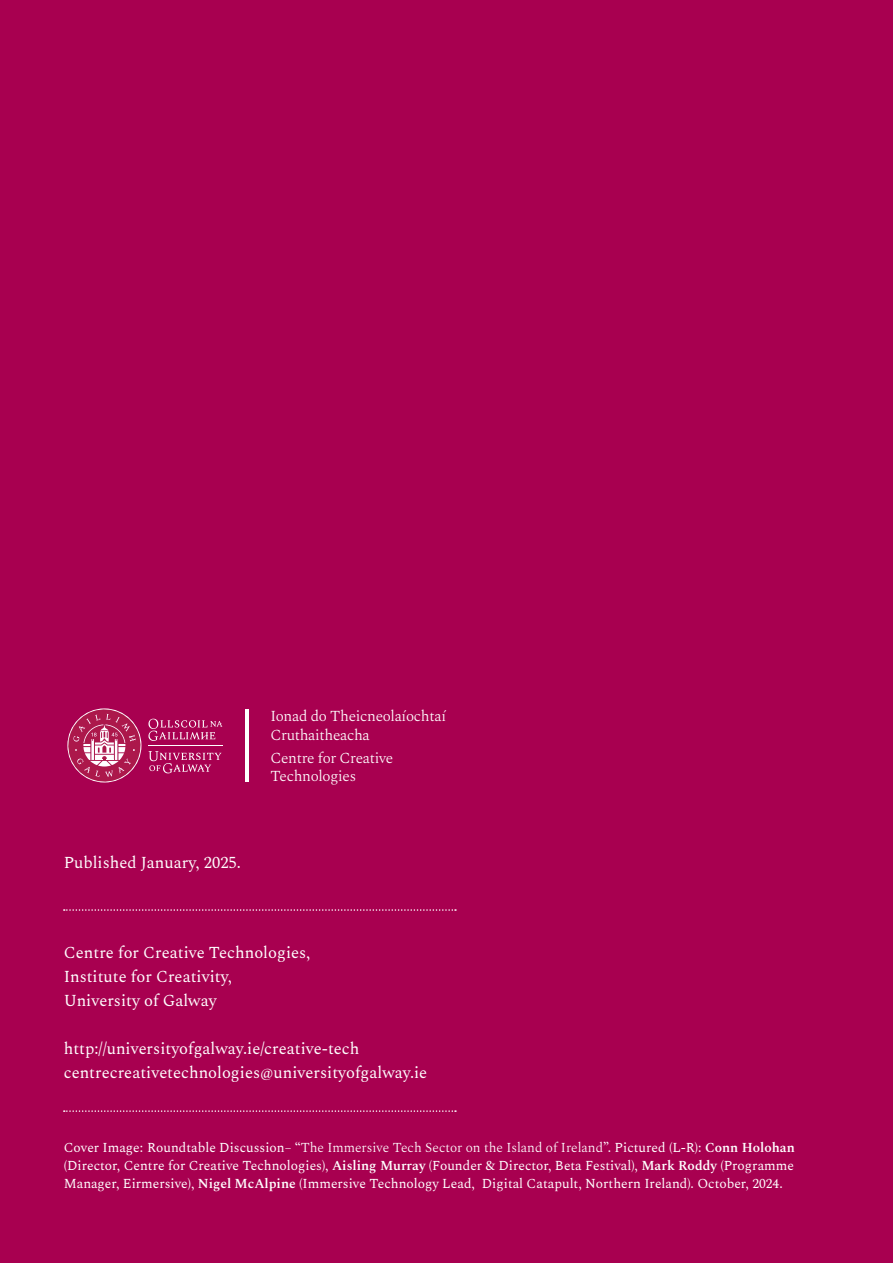
<style>
.page{position:relative;width:893px;height:1263px;background:#a80050}
.page>*{position:absolute;margin:0;border:0;box-sizing:border-box;transform-origin:0 0}
.t1{font:16.5px/24px "Spectral";color:#fff}
.t2{font:300 15.3px/18.5px "Spectral";letter-spacing:-.02em;color:#fff}
.t3{font:13.5px/18px "Spectral";color:#fff;text-align:justify}
.s1{font-weight:300}
.s2{font-weight:600}
</style>
<div class="page">
<hr style="left:245px;top:709px;width:4px;height:73px;background:#fff">
<hr style="left:148px;top:745px;width:75px;height:1px;background:#fff">
<svg style="left:67px;top:708px;width:155px;height:75px"></svg>
<svg style="left:64px;top:909px;width:392px;height:2px"></svg>
<svg style="left:64px;top:1110px;width:392px;height:2px"></svg>
<p class="t1" style="left:64px;top:849px;width:179px">Published January, 2025.</p>
<p class="t2" style="left:270px;top:706px;width:177px">Ionad do Theicneolaíochtaí<br>Cruthaitheacha</p>
<p class="t2" style="left:270px;top:748px;width:124px">Centre for Creative<br>Technologies</p>
<p class="t1" style="left:64px;top:939px;width:248px">Centre for Creative Technologies,<br>Institute for Creativity,<br>University of Galway</p>
<p class="t1" style="left:64px;top:1035px;width:365px">http://universityofgalway.ie/creative-tech centrecreativetechnologies@universityofgalway.ie</p>
<p class="t3" style="left:64px;top:1138px;width:732px">Cover Image: Roundtable Discussion– “<span class="s1">The Immersive Tech Sector on the Island of Ireland</span>”. Pictured (L-R): <span class="s2">Conn Holohan </span>(Director, Centre for Creative Technologies), <span class="s2">Aisling Murray</span> (Founder &amp; Director, Beta Festival), <span class="s2">Mark Roddy</span> (Programme Manager, Eirmersive), <span class="s2">Nigel McAlpine</span> (Immersive Technology Lead, Digital Catapult, Northern Ireland). October, 2024.</p>
</div>
